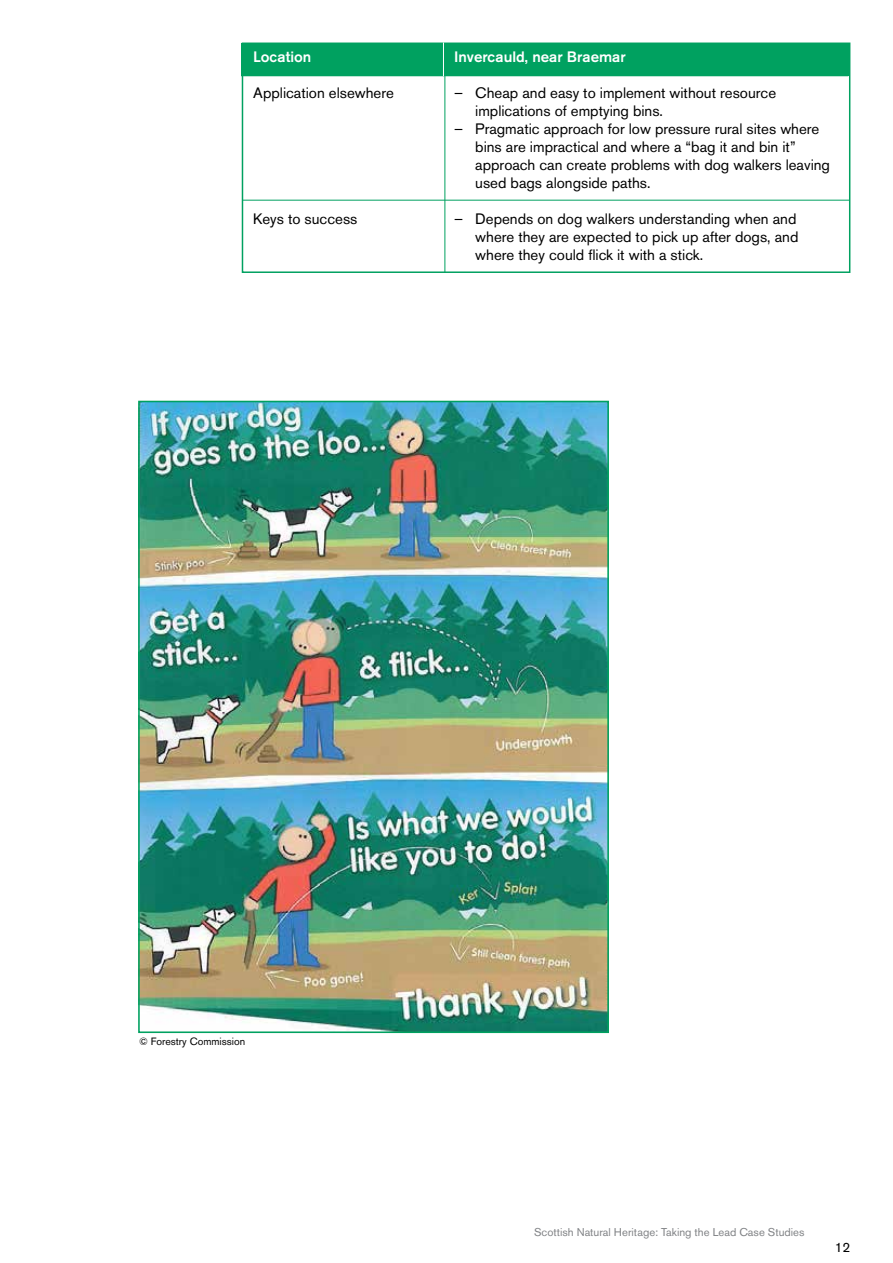
<style>
.page{position:relative;width:893px;height:1263px;background:#fff}
.page>*{position:absolute;margin:0;border:0;box-sizing:border-box;transform-origin:0 0}
.t1{font:15px/18px "Akzidenz Grotesk BE";color:#000}
.t2{font:500 15px "Akzidenz Grotesk BE";color:#fff}
.t3{font:13.5px "Akzidenz Grotesk BE";color:#000}
.t4{font:11.25px "Akzidenz Grotesk BE";color:#808285}
.t5{font:10.5px "Akzidenz Grotesk BE";color:#000}
</style>
<div class="page">
<div style="left:242px;top:43px;width:608px;height:230px;border:2px solid #00a160"></div>
<div style="left:241px;top:44px;width:607px;height:32px;background:#00a160"></div>
<hr style="left:242px;top:200px;width:608px;height:1px;background:#00a160">
<hr style="left:445px;top:76px;width:1px;height:196px;background:#00a160">
<hr style="left:443px;top:43px;width:1px;height:33px;background:#fff">
<img style="left:141px;top:404px;width:465px;height:626px">
<div style="left:138px;top:401px;width:471px;height:632px;border:2px solid #00a160"></div>
<p class="t2" style="left:253px;top:47px;width:60px">Location</p>
<p class="t1" style="left:253px;top:83px;width:142px">Application elsewhere</p>
<p class="t1" style="left:253px;top:209px;width:106px">Keys to success</p>
<p class="t2" style="left:454px;top:47px;width:173px">Invercauld, near Braemar</p>
<p class="t1" style="left:475px;top:83px;width:302px;text-indent:-21px">– Cheap and easy to implement without resource implications of emptying bins.</p>
<p class="t1" style="left:475px;top:119px;width:356px;text-indent:-21px">– Pragmatic approach for low pressure rural sites where bins are impractical and where a “bag it and bin it” approach can create problems with dog walkers leaving used bags alongside paths.</p>
<p class="t1" style="left:475px;top:209px;width:325px;text-indent:-21px">– Depends on dog walkers understanding when and where they are expected to pick up after dogs, and where they could flick it with a stick.</p>
<p class="t5" style="left:139px;top:1035px;width:107px">© Forestry Commission</p>
<p class="t4" style="left:534px;top:1225px;width:272px">Scottish Natural Heritage: Taking the Lead Case Studies</p>
<p class="t3" style="left:835px;top:1239px;width:17px">12</p>
</div>
